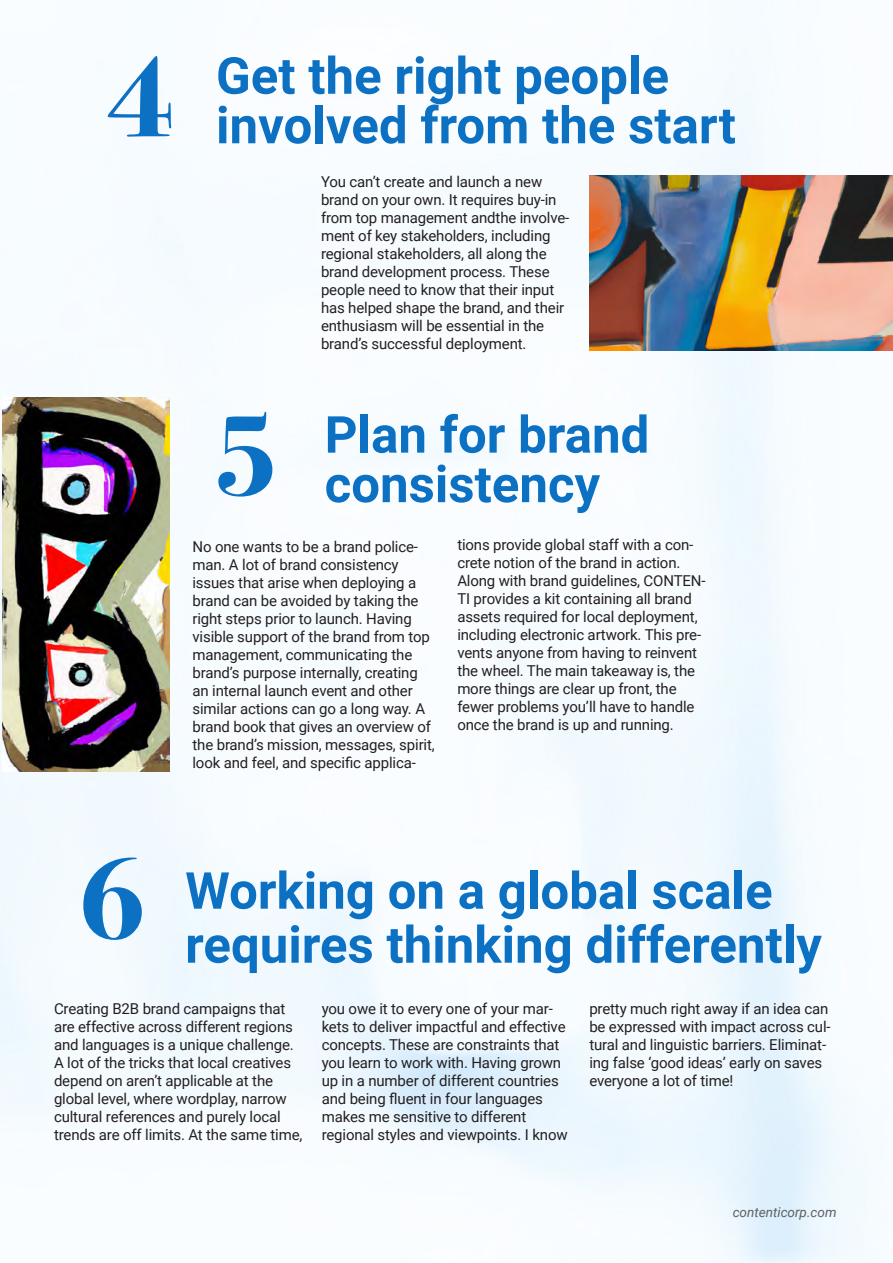
<style>
.page{position:relative;width:893px;height:1263px;background:#fff}
.page>*{position:absolute;margin:0;border:0;box-sizing:border-box;transform-origin:0 0}
.t1{font:700 120px "Bodoni Svty Two ITCTT";color:#0c71c3}
.t2{font:700 51px/49.5px "Roboto";color:#0c71c3}
.t3{font:15px/18px "Roboto";letter-spacing:-.01em;color:#231f20}
.t4{font:italic 13.5px "Roboto";color:#5f5f62}
</style>
<div class="page">
<img style="left:0;top:46px;width:893px;height:1217px">
<img style="left:589px;top:176px;width:304px;height:174px">
<img style="left:3px;top:397px;width:167px;height:374px">
<p class="t1" style="left:107px;top:-4px;width:69px">4</p>
<p class="t2" style="left:216px;top:49px;width:521px">Get the right people involved from the start</p>
<p class="t3" style="left:321px;top:172px;width:250px">You can’t create and launch a new brand on your own. It requires buy-in from top management andthe involve&shy;ment of key stakeholders, including regional stakeholders, all along the brand development process. These people need to know that their input has helped shape the brand, and their enthusiasm will be essential in the brand’s successful deployment.</p>
<p class="t1" style="left:212px;top:355px;width:69px">5</p>
<p class="t2" style="left:325px;top:408px;width:326px">Plan for brand consistency</p>
<p class="t3" style="left:192px;top:537px;width:244px">No one wants to be a brand police&shy;man. A lot of brand consistency issues that arise when deploying a brand can be avoided by taking the right steps prior to launch. Having visible support of the brand from top management, communicating the brand’s purpose internally, creating an internal launch event and other similar actions can go a long way. A brand book that gives an overview of the brand’s mission, messages, spirit, look and feel, and specific applica-</p>
<p class="t3" style="left:457px;top:535px;width:238px">tions provide global staff with a con&shy;crete notion of the brand in action.</p>
<p class="t3" style="left:457px;top:571px;width:250px">Along with brand guidelines, CONTEN-TI provides a kit containing all brand assets required for local deployment, including electronic artwork. This pre&shy;vents anyone from having to reinvent the wheel. The main takeaway is, the more things are clear up front, the fewer problems you’ll have to handle once the brand is up and running.</p>
<p class="t1" style="left:78px;top:798px;width:69px">6</p>
<p class="t2" style="left:185px;top:862px;width:638px;line-height:54px">Working on a global scale requires thinking differently</p>
<p class="t3" style="left:54px;top:999px;width:250px">Creating B2B brand campaigns that are effective across different regions and languages is a unique challenge.<br>A lot of the tricks that local creatives depend on aren’t applicable at the global level, where wordplay, narrow cultural references and purely local trends are off limits. At the same time,</p>
<p class="t3" style="left:322px;top:999px;width:247px">you owe it to every one of your mar&shy;kets to deliver impactful and effective concepts. These are constraints that you learn to work with. Having grown up in a number of different countries and being fluent in four languages makes me sensitive to different regional styles and viewpoints. I know</p>
<p class="t3" style="left:589px;top:999px;width:243px">pretty much right away if an idea can be expressed with impact across cul&shy;tural and linguistic barriers. Eliminat&shy;ing false ‘good ideas’ early on saves everyone a lot of time!</p>
<p class="t4" style="left:733px;top:1203px;width:105px">contenticorp.com</p>
</div>
